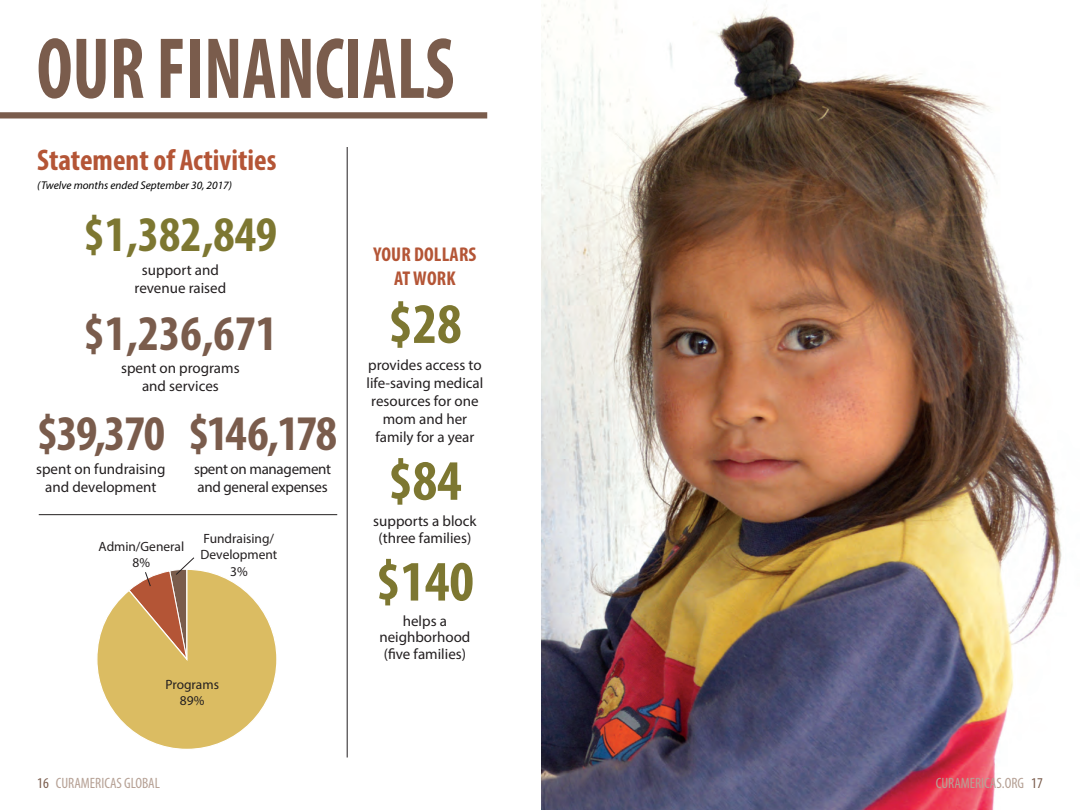
<style>
.page{position:relative;width:1080px;height:810px;background:#fff}
.page>*{position:absolute;margin:0;border:0;box-sizing:border-box;transform-origin:0 0}
.t1{font:700 condensed 87.5px "Myriad Pro";color:#7a5c4c;scale:.85 1}
.t2{font:700 condensed 57.5px "Myriad Pro";color:#7d7731}
.t3{font:700 condensed 50px "Myriad Pro";letter-spacing:-.03em;color:#7a5c4c}
.t4{font:700 condensed 50px "Myriad Pro";color:#7d7731}
.t5{font:700 condensed 30px "Myriad Pro";color:#b45536}
.t6{font:700 condensed 20px/24px "Myriad Pro";letter-spacing:.01em;color:#b45536;text-align:center}
.t7{font:15px/18px "Myriad Pro";color:#231f20;text-align:center}
.t8{font:condensed 15px "Myriad Pro";color:#b6a195}
.t9{font:15px/18px "Myriad Pro";letter-spacing:-.02em;color:#231f20}
.t10{font:13.5px/16.1px "Myriad Pro";color:#231f20;text-align:center}
.t11{font:italic 11.25px "Myriad Pro";color:#000}
.s1{color:#7a5c4c}
</style>
<div class="page">
<div style="left:0;top:112px;width:487px;height:7px;background:#7a5c4c"></div>
<hr style="left:347px;top:147px;width:1px;height:610px;background:#231f20">
<hr style="left:39px;top:514px;width:298px;height:1px;background:#231f20">
<img style="left:541px;top:0;width:521px;height:810px">
<svg style="left:97px;top:557px;width:180px;height:192px"></svg>
<p class="t1" style="left:37px;top:14px;width:493px">OUR FINANCIALS</p>
<p class="t5" style="left:37px;top:141px;width:241px">Statement of Activities</p>
<p class="t11" style="left:37px;top:179px;width:196px">(Twelve months ended September 30, 2017)</p>
<p class="t4" style="left:84px;top:203px;width:195px">$1,382,849</p>
<p class="t7" style="left:135px;top:261px;width:93px">support and revenue raised</p>
<p class="t3" style="left:84px;top:302px;width:195px">$1,236,671</p>
<p class="t7" style="left:121px;top:359px;width:120px">spent on programs and services</p>
<p class="t3" style="left:37px;top:402px;width:130px">$39,370</p>
<p class="t3" style="left:188px;top:402px;width:151px">$146,178</p>
<p class="t7" style="left:36px;top:460px;width:131px">spent on fundraising and development</p>
<p class="t9" style="left:194px;top:460px;width:139px">spent on management and general expenses</p>
<p class="t10" style="left:98px;top:538px;width:87px">Admin/General<br>8%</p>
<p class="t10" style="left:200px;top:531px;width:78px">Fundraising/<br>Development<br>3%</p>
<p class="t10" style="left:165px;top:676px;width:55px">Programs<br>89%</p>
<p class="t8" style="left:37px;top:773px;width:124px"><span class="s1">16</span> CURAMERICAS GLOBAL</p>
<p class="t6" style="left:373px;top:242px;width:105px">YOUR DOLLARS<br>AT WORK</p>
<p class="t2" style="left:388px;top:288px;width:75px">$28</p>
<p class="t7" style="left:366px;top:355px;width:118px">provides access to life-saving medical resources for one mom and her family for a year</p>
<p class="t2" style="left:388px;top:445px;width:75px">$84</p>
<p class="t7" style="left:373px;top:513px;width:105px;line-height:16.2px">supports a block (three families)</p>
<p class="t2" style="left:376px;top:545px;width:99px">$140</p>
<p class="t7" style="left:379px;top:613px;width:93px;line-height:16.2px">helps a neighborhood (five families)</p>
<p class="t8" style="left:936px;top:773px;width:109px">CURAMERICAS.ORG <span class="s1">17</span></p>
</div>
